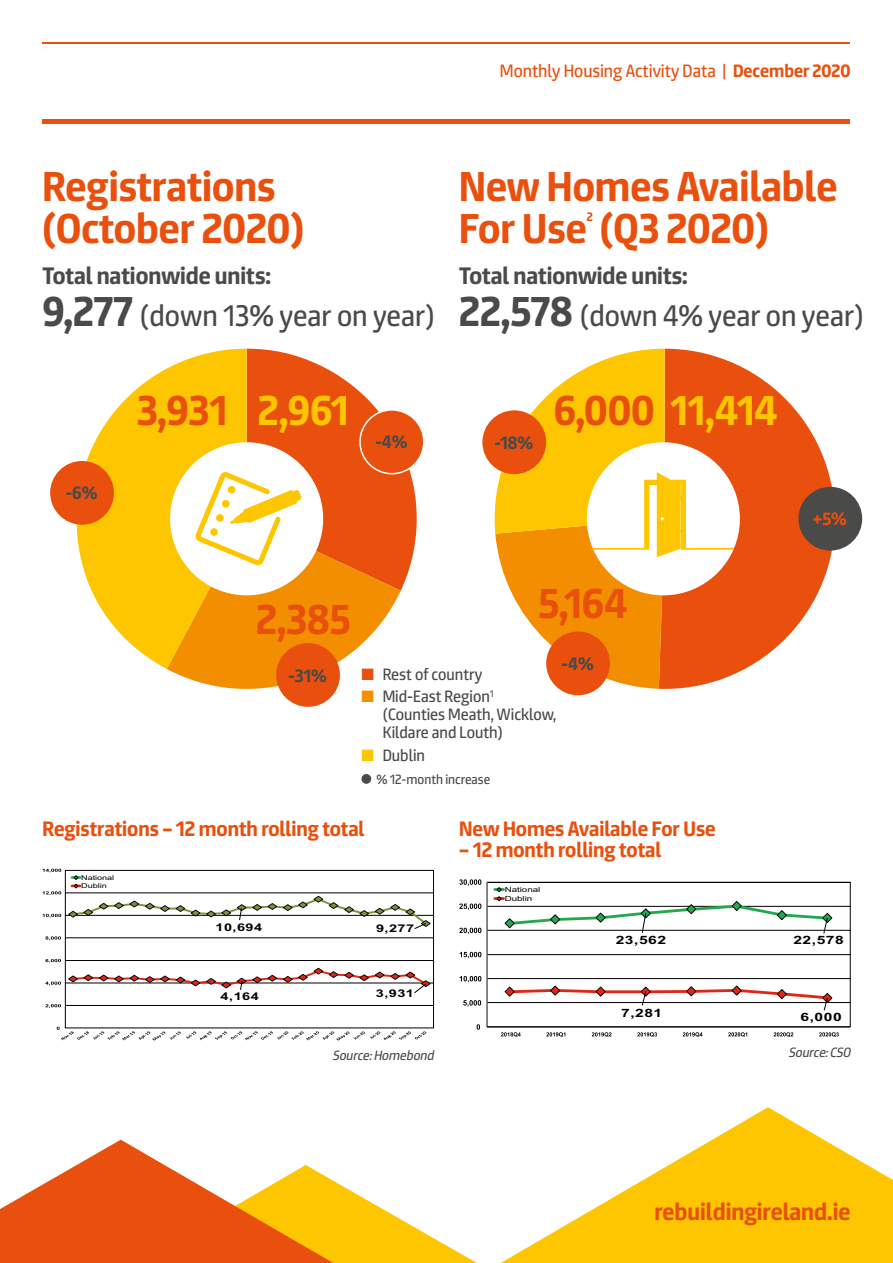
<style>
.page{position:relative;width:893px;height:1263px;background:#fff}
.page>*{position:absolute;margin:0;border:0;box-sizing:border-box;transform-origin:0 0}
.t1{font:700 42px/42px "Expose";color:#e9500e}
.t2{font:700 42px "Expose";letter-spacing:-.01em;color:#fdc600}
.t3{font:30px "Expose";color:#4a4a49}
.t4{font:700 24px "Expose";color:#4a4a49}
.t5{font:700 24px "Expose";color:#e9500e}
.t6{font:700 21px "Expose";color:#e9500e}
.t7{font:18px "Expose";color:#e9500e}
.t8{font:700 18px "Expose";color:#4a4a49}
.t9{font:700 18px "Expose";color:#e9500e}
.t10{font:16.5px/18px "Expose";color:#4a4a49}
.t11{font:italic 13.5px "Expose";color:#4a4a49}
.t12{font:13.5px "Expose";color:#4a4a49}
.t13{font:700 12.3px "Expose";color:#e9500e}
.t14{font:700 11.55px "Arial";letter-spacing:.03em;color:#000;scale:1.36 1}
.t15{font:700 10.65px "Arial";letter-spacing:.03em;color:#000;scale:1.36 1}
.t16{font:7.05px/9px "Arial";letter-spacing:-.005em;color:#000;scale:1.38 1}
.t17{font:6.6px/8.4px "Arial";letter-spacing:-.005em;color:#000;scale:1.38 1}
.s1{font-weight:700}
.s2{font-weight:700;font-size:42px}
.s3{color:#fdc600}
.s4{color:#e9500e}
.s5{color:#f28e00}
</style>
<div class="page">
<svg style="left:734px;top:363px;width:104px;height:311px;fill:#e9500e"></svg>
<svg style="left:247px;top:349px;width:170px;height:241px;fill:#e9500e"></svg>
<svg style="left:167px;top:519px;width:234px;height:188px;fill:#f28e00"></svg>
<svg style="left:77px;top:349px;width:170px;height:320px;fill:#fdc600"></svg>
<svg style="left:0;top:1140px;width:477px;height:123px"></svg>
<svg style="left:501px;top:1107px;width:392px;height:156px;fill:#fdc600"></svg>
<hr style="left:43px;top:119px;width:807px;height:4px;background:#e9500e">
<hr style="left:43px;top:43px;width:807px;height:1px;background:#e9500e">
<div style="left:170px;top:442px;width:153px;height:153px;background:#fff;border-radius:50%"></div>
<div style="left:360px;top:410px;width:64px;height:64px;background:#e9500e;border-radius:50%"></div>
<div style="left:359px;top:409px;width:66px;height:65px;border:2px solid #fff;border-radius:50%"></div>
<div style="left:798px;top:487px;width:64px;height:64px;background:#4a4a49;border-radius:50%"></div>
<div style="left:50px;top:461px;width:64px;height:64px;background:#e9500e;border-radius:50%"></div>
<div style="left:546px;top:631px;width:64px;height:64px;background:#e9500e;border-radius:50%"></div>
<svg style="left:195px;top:472px;width:107px;height:94px"></svg>
<div style="left:276px;top:643px;width:64px;height:64px;background:#e9500e;border-radius:50%"></div>
<div style="left:482px;top:410px;width:64px;height:64px;background:#e9500e;border-radius:50%"></div>
<svg style="left:65px;top:870px;width:369px;height:158px"></svg>
<svg style="left:45px;top:1004px;width:16px;height:4px"></svg>
<svg style="left:45px;top:981px;width:16px;height:4px"></svg>
<svg style="left:45px;top:959px;width:16px;height:4px"></svg>
<svg style="left:45px;top:936px;width:16px;height:4px"></svg>
<svg style="left:43px;top:914px;width:18px;height:4px"></svg>
<svg style="left:43px;top:891px;width:18px;height:4px"></svg>
<svg style="left:43px;top:869px;width:18px;height:3px"></svg>
<svg style="left:57px;top:1027px;width:369px;height:13px"></svg>
<svg style="left:68px;top:896px;width:363px;height:33px"></svg>
<svg style="left:68px;top:968px;width:363px;height:25px"></svg>
<svg style="left:488px;top:882px;width:362px;height:144px"></svg>
<hr style="left:487px;top:882px;width:1px;height:145px;background:#8b8a8a">
<hr style="left:487px;top:1026px;width:363px;height:1px;background:#000">
<svg style="left:495px;top:887px;width:337px;height:124px"></svg>
<svg style="left:477px;top:1024px;width:3px;height:6px"></svg>
<svg style="left:463px;top:1000px;width:18px;height:7px"></svg>
<svg style="left:460px;top:976px;width:21px;height:6px"></svg>
<svg style="left:460px;top:952px;width:21px;height:6px"></svg>
<svg style="left:459px;top:928px;width:22px;height:6px"></svg>
<svg style="left:459px;top:903px;width:22px;height:7px"></svg>
<svg style="left:459px;top:879px;width:22px;height:7px"></svg>
<svg style="left:501px;top:1032px;width:20px;height:5px"></svg>
<svg style="left:546px;top:1032px;width:19px;height:5px"></svg>
<svg style="left:592px;top:1032px;width:19px;height:5px"></svg>
<svg style="left:637px;top:1032px;width:20px;height:5px"></svg>
<svg style="left:683px;top:1032px;width:19px;height:5px"></svg>
<svg style="left:728px;top:1032px;width:19px;height:5px"></svg>
<svg style="left:774px;top:1032px;width:19px;height:5px"></svg>
<svg style="left:819px;top:1032px;width:20px;height:5px"></svg>
<svg style="left:495px;top:349px;width:239px;height:340px"></svg>
<div style="left:361px;top:774px;width:10px;height:10px;background:#4a4a49;border-radius:50%"></div>
<p class="t7" style="left:500px;top:60px;width:352px">Monthly Housing Activity Data | <span class="s1">December 2020</span></p>
<p class="t1" style="left:43px;top:170px;width:263px">Registrations (October 2020)</p>
<p class="t4" style="left:43px;top:261px;width:230px">Total nationwide units:</p>
<p class="t3" style="left:43px;top:298px;width:394px"><span class="s2">9,277</span> (down 13% year on year)</p>
<p class="t1" style="left:459px;top:170px;width:380px">New Homes Available<br>For Use (Q3 2020)</p>
<p class="t13" style="left:587px;top:209px;width:8px">2</p>
<p class="t4" style="left:459px;top:261px;width:230px">Total nationwide units:</p>
<p class="t3" style="left:459px;top:298px;width:406px"><span class="s2">22,578</span> (down 4% year on year)</p>
<p class="t1" style="left:137px;top:394px;width:213px">3,931 <span class="s3">2,961</span></p>
<p class="t2" style="left:554px;top:385px;width:225px"><span class="s4">6,000</span> 11,414</p>
<p class="t8" style="left:66px;top:482px;width:33px">-6%</p>
<p class="t8" style="left:375px;top:431px;width:34px">-4%</p>
<p class="t8" style="left:495px;top:431px;width:40px">-18%</p>
<p class="t1" style="left:256px;top:603px;width:96px">2,385</p>
<p class="t8" style="left:288px;top:664px;width:40px">-31%</p>
<p class="t1" style="left:538px;top:587px;width:91px">5,164</p>
<p class="t8" style="left:562px;top:653px;width:34px">-4%</p>
<p class="t10" style="left:361px;top:667px;width:122px"><span class="s4">■</span> Rest of country</p>
<p class="t10" style="left:383px;top:689px;width:175px;text-indent:-21px"><span class="s5">■</span> Mid-East Region<sup>1 </sup>(Counties Meath, Wicklow,<br>Kildare and Louth)</p>
<p class="t10" style="left:361px;top:748px;width:65px"><span class="s3">■</span> Dublin</p>
<p class="t12" style="left:376px;top:771px;width:115px">% 12-month increase</p>
<p class="t6" style="left:43px;top:816px;width:324px">Registrations – 12 month rolling total</p>
<p class="t17" style="left:81px;top:873px;width:25px">National<br>Dublin</p>
<p class="t6" style="left:459px;top:816px;width:258px">New Homes Available For Use</p>
<p class="t6" style="left:459px;top:837px;width:204px">– 12 month rolling total</p>
<p class="t16" style="left:505px;top:885px;width:27px">National<br>Dublin</p>
<p class="t9" style="left:813px;top:508px;width:36px">+5%</p>
<p class="t15" style="left:215px;top:921px;width:36px">10,694</p>
<p class="t15" style="left:376px;top:923px;width:30px">9,277</p>
<p class="t15" style="left:221px;top:991px;width:30px">4,164</p>
<p class="t15" style="left:376px;top:987px;width:30px">3,931</p>
<p class="t11" style="left:332px;top:1048px;width:106px">Source:Homebond</p>
<p class="t14" style="left:616px;top:934px;width:38px">23,562</p>
<p class="t14" style="left:793px;top:934px;width:38px">22,578</p>
<p class="t14" style="left:621px;top:1007px;width:32px">7,281</p>
<p class="t14" style="left:801px;top:1010px;width:32px">6,000</p>
<p class="t11" style="left:788px;top:1045px;width:67px">Source:CSO</p>
<p class="t5" style="left:654px;top:1197px;width:198px">rebuildingireland.ie</p>
</div>
